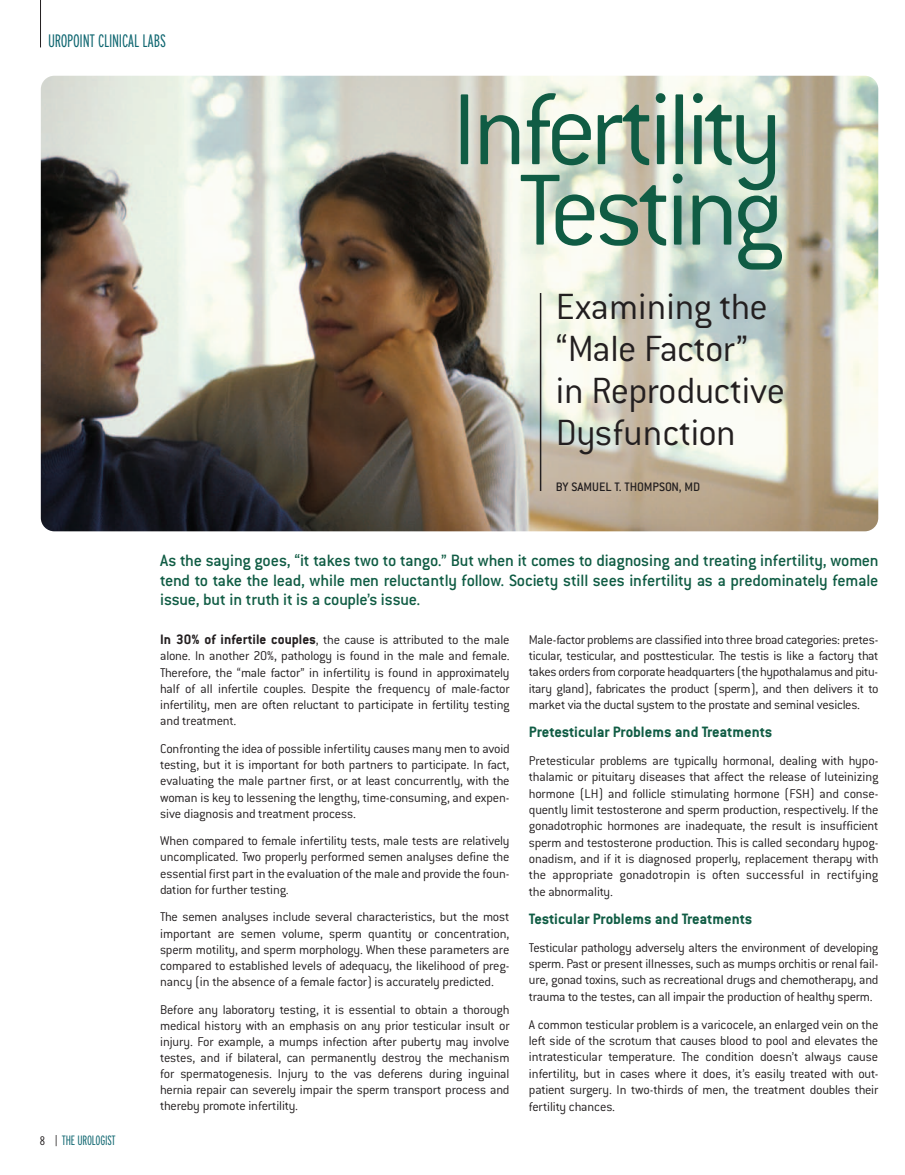
<style>
.page{position:relative;width:905px;height:1175px;background:#fff}
.page>*{position:absolute;margin:0;border:0;box-sizing:border-box;transform-origin:0 0}
.t1{font:300 111px/80.4px "Conduit ITC";letter-spacing:-.05em;color:#105c44;text-align:center}
.t2{font:300 40.05px/42px "Conduit ITC";letter-spacing:-.015em;color:#231f20}
.t3{font:500 18px/19.5px "Conduit ITC";letter-spacing:-.015em;color:#105c44;text-align:justify}
.t4{font:300 extra-condensed 18px "Interstate";letter-spacing:-.015em;color:#106771}
.t5{font:700 16.5px "Conduit ITC";color:#105c44}
.t6{font:300 13.95px/16.4px "Conduit ITC";letter-spacing:-.015em;color:#231f20;text-align:justify}
.t7{font:500 13.5px "Conduit ITC";color:#231f20}
.t8{font:300 extra-condensed 13.5px "Interstate";letter-spacing:-.015em;color:#106771}
.s1{font-family:"Trade Gothic Cond Eighteen";font-weight:400;font-stretch:normal;font-size:12px;color:#231f20}
.s2{font-family:"Trade Gothic";font-stretch:normal;font-size:15px;color:#231f20}
.s3{font-weight:700;font-size:15px}
</style>
<div class="page">
<hr style="left:40px;top:0;width:1px;height:47px;background:#231f20">
<img style="left:41px;top:76px;width:837px;height:455px;border-radius:14px">
<hr style="left:540px;top:293px;width:1px;height:198px;background:#231f20">
<p class="t4" style="left:48px;top:31px;width:119px">UROPOINT CLINICAL LABS</p>
<h1 class="t1" style="left:451px;top:102px;width:333px">Infertility<br>Testing</h1>
<h2 class="t2" style="left:556px;top:289px;width:231px">Examining the “Male Factor” in Reproductive<br>Dysfunction</h2>
<p class="t7" style="left:556px;top:482px;width:146px">BY SAMUEL T. THOMPSON, MD</p>
<p class="t8" style="left:40px;top:1132px;width:77px"><span class="s1">8</span> <span class="s2">|</span> THE UROLOGIST</p>
<p class="t3" style="left:160px;top:552px;width:720px">As the saying goes, “it takes two to tango.” But when it comes to diagnosing and treating infertility, women tend to take the lead, while men reluctantly follow. Society still sees infertility as a predominately female issue, but in truth it is a couple’s issue.</p>
<p class="t6" style="left:160px;top:633px;width:351px"><span class="s3">In 30% of infertile couples</span>, the cause is attributed to the male alone. In another 20%, pathology is found in the male and female.<br>Therefore, the “male factor” in infertility is found in approximately half of all infertile couples. Despite the frequency of male-factor infertility, men are often reluctant to participate in fertility testing and treatment.</p>
<p class="t6" style="left:160px;top:742px;width:351px">Confronting the idea of possible infertility causes many men to avoid testing, but it is important for both partners to participate. In fact, evaluating the male partner first, or at least concurrently, with the woman is key to lessening the lengthy, time-consuming, and expen&shy;sive diagnosis and treatment process.</p>
<p class="t6" style="left:160px;top:834px;width:351px">When compared to female infertility tests, male tests are relatively uncomplicated. Two properly performed semen analyses define the essential first part in the evaluation of the male and provide the foun&shy;dation for further testing.</p>
<p class="t6" style="left:160px;top:910px;width:351px">The semen analyses include several characteristics, but the most important are semen volume, sperm quantity or concentration, sperm motility, and sperm morphology. When these parameters are compared to established levels of adequacy, the likelihood of preg&shy;nancy (in the absence of a female factor) is accurately predicted.</p>
<p class="t6" style="left:160px;top:1002px;width:351px">Before any laboratory testing, it is essential to obtain a thorough medical history with an emphasis on any prior testicular insult or injury. For example, a mumps infection after puberty may involve testes, and if bilateral, can permanently destroy the mechanism for spermatogenesis. Injury to the vas deferens during inguinal hernia repair can severely impair the sperm transport process and thereby promote infertility.</p>
<p class="t6" style="left:529px;top:632px;width:351px">Male-factor problems are classified into three broad categories: pretes&shy;ticular, testicular, and posttesticular. The testis is like a factory that takes orders from corporate headquarters (the hypothalamus and pitu&shy;itary gland), fabricates the product (sperm), and then delivers it to market via the ductal system to the prostate and seminal vesicles.</p>
<p class="t5" style="left:529px;top:726px;width:245px">Pretesticular Problems and Treatments</p>
<p class="t6" style="left:529px;top:754px;width:351px">Pretesticular problems are typically hormonal, dealing with hypo&shy;thalamic or pituitary diseases that affect the release of luteinizing hormone (LH) and follicle stimulating hormone (FSH) and conse&shy;quently limit testosterone and sperm production, respectively. If the gonadotrophic hormones are inadequate, the result is insufficient sperm and testosterone production. This is called secondary hypog&shy;onadism, and if it is diagnosed properly, replacement therapy with the appropriate gonadotropin is often successful in rectifying the abnormality.</p>
<p class="t5" style="left:529px;top:913px;width:225px">Testicular Problems and Treatments</p>
<p class="t6" style="left:529px;top:940px;width:351px">Testicular pathology adversely alters the environment of developing sperm. Past or present illnesses, such as mumps orchitis or renal fail&shy;ure, gonad toxins, such as recreational drugs and chemotherapy, and trauma to the testes, can all impair the production of healthy sperm.</p>
<p class="t6" style="left:529px;top:1017px;width:351px">A common testicular problem is a varicocele, an enlarged vein on the left side of the scrotum that causes blood to pool and elevates the intratesticular temperature. The condition doesn’t always cause infertility, but in cases where it does, it’s easily treated with out&shy;patient surgery. In two-thirds of men, the treatment doubles their fertility chances.</p>
</div>
